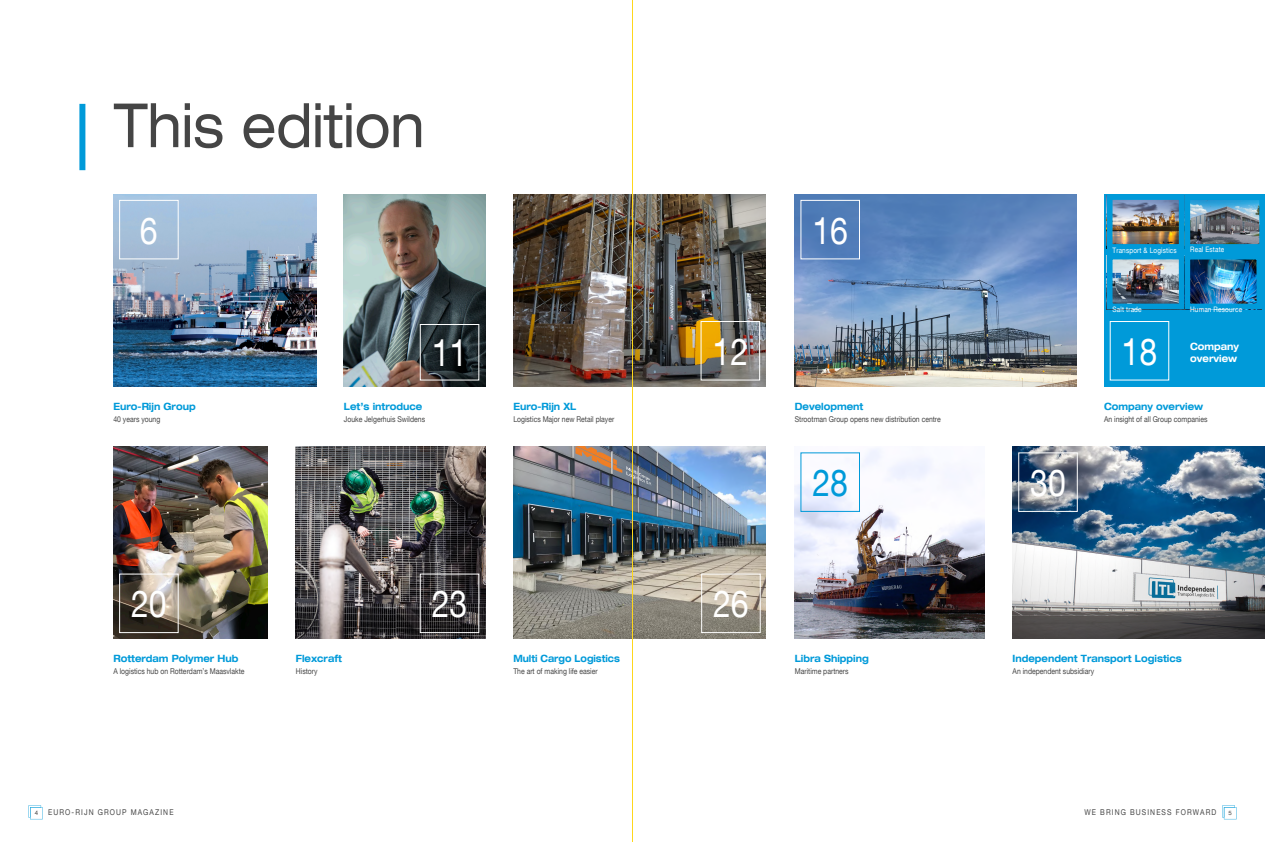
<style>
.page{position:relative;width:1265px;height:842px;background:#fff}
.page>*{position:absolute;margin:0;border:0;box-sizing:border-box;transform-origin:0 0}
.t1{font:61px "Helvetica Neue LT Regular 3";color:#454545;scale:.86 1}
.t2{font:37.5px "Helvetica Neue CE";color:#fff;scale:.86 1}
.t3{font:37.5px "Helvetica Neue CE";color:#009ad9;scale:.86 1}
.t4{font:10px "Helvetica Neue LT Bold 2";color:#009ad9;scale:.86 1}
.t5{font:10px "Helvetica Neue LT Bold 2";color:#009ad9;scale:.83 1}
.t6{font:10px "Helvetica Neue LT Bold 2";color:#fff;scale:.86 1}
.t7{font:8px "Helvetica Neue CE";color:#454545;scale:.86 1}
.t8{font:8px "Helvetica Neue CE";letter-spacing:.16em;color:#454545;scale:.86 1}
.t9{font:7.5px "Helvetica Neue CE";letter-spacing:.025em;color:#fff;scale:.86 1}
.t10{font:6px "Helvetica Neue LT Regular 3";color:#454545;scale:.86 1}
</style>
<div class="page">
<svg style="left:28px;top:805px;width:15px;height:14px"></svg>
<svg style="left:1222px;top:805px;width:14px;height:14px"></svg>
<div style="left:1103px;top:194px;width:161px;height:192px;background:#009ad9"></div>
<img style="left:113px;top:194px;width:204px;height:192px">
<img style="left:344px;top:194px;width:141px;height:192px">
<div style="left:79px;top:104px;width:6px;height:66px;background:#009ad9"></div>
<img style="left:513px;top:194px;width:252px;height:192px">
<img style="left:794px;top:194px;width:282px;height:192px">
<img style="left:113px;top:446px;width:154px;height:192px">
<img style="left:296px;top:446px;width:189px;height:192px">
<img style="left:794px;top:448px;width:190px;height:190px">
<img style="left:1012px;top:446px;width:252px;height:192px">
<div style="left:119px;top:200px;width:60px;height:59px;border:1px solid #fff"></div>
<div style="left:119px;top:574px;width:60px;height:59px;border:1px solid #fff"></div>
<div style="left:420px;top:574px;width:59px;height:59px;border:1px solid #fff"></div>
<img style="left:513px;top:446px;width:252px;height:192px">
<div style="left:701px;top:574px;width:59px;height:59px;border:1px solid #fff"></div>
<div style="left:1018px;top:452px;width:59px;height:60px;border:1px solid #fff"></div>
<div style="left:420px;top:324px;width:59px;height:57px;border:1px solid #fff"></div>
<div style="left:700px;top:321px;width:60px;height:60px;border:1px solid #fff"></div>
<hr style="left:632px;top:0;width:1px;height:842px;background:#fed71b">
<img style="left:1113px;top:201px;width:64px;height:42px">
<div style="left:1106px;top:194px;width:78px;height:56px;border:6px solid #009ad9"></div>
<img style="left:1113px;top:261px;width:141px;height:41px">
<div style="left:1106px;top:254px;width:78px;height:55px;border:6px solid #009ad9"></div>
<img style="left:1191px;top:201px;width:66px;height:42px">
<div style="left:1184px;top:194px;width:80px;height:56px;border:6px solid #009ad9"></div>
<div style="left:1184px;top:254px;width:77px;height:55px;border:6px solid #009ad9"></div>
<p class="t1" style="left:114px;top:88px;width:362px">This edition</p>
<p class="t2" style="left:140px;top:208px;width:22px">6</p>
<p class="t2" style="left:812px;top:208px;width:43px">16</p>
<p class="t9" style="left:1112px;top:246px;width:76px">Transport &amp; Logistics</p>
<p class="t9" style="left:1189px;top:245px;width:41px">Real Estate</p>
<p class="t9" style="left:1112px;top:305px;width:35px">Salt trade</p>
<p class="t9" style="left:1189px;top:304px;width:62px">Human Resource</p>
<p class="t2" style="left:431px;top:330px;width:43px">11</p>
<p class="t2" style="left:712px;top:329px;width:43px">12</p>
<p class="t2" style="left:1121px;top:329px;width:43px">18</p>
<p class="t6" style="left:1189px;top:340px;width:58px">Company</p>
<p class="t6" style="left:1189px;top:352px;width:56px">overview</p>
<p class="t4" style="left:113px;top:400px;width:97px">Euro-Rijn Group</p>
<p class="t7" style="left:113px;top:415px;width:56px">40 years young</p>
<p class="t4" style="left:344px;top:400px;width:93px">Let’s introduce</p>
<p class="t7" style="left:344px;top:415px;width:96px">Jouke Jelgerhuis Swildens</p>
<p class="t4" style="left:513px;top:400px;width:75px">Euro-Rijn XL</p>
<p class="t7" style="left:513px;top:415px;width:119px">Logistics Major new Retail player</p>
<p class="t4" style="left:794px;top:400px;width:81px">Development</p>
<p class="t7" style="left:794px;top:415px;width:171px">Strootman Group opens new distribution centre</p>
<p class="t4" style="left:1103px;top:400px;width:117px">Company overview</p>
<p class="t7" style="left:1103px;top:415px;width:122px">An insight of all Group companies</p>
<p class="t3" style="left:812px;top:460px;width:43px">28</p>
<p class="t2" style="left:1030px;top:460px;width:43px">30</p>
<p class="t2" style="left:131px;top:581px;width:43px">20</p>
<p class="t2" style="left:431px;top:581px;width:43px">23</p>
<p class="t2" style="left:713px;top:581px;width:43px">26</p>
<p class="t4" style="left:113px;top:652px;width:147px">Rotterdam Polymer Hub</p>
<p class="t7" style="left:113px;top:667px;width:154px">A logistics hub on Rotterdam’s Maasvlakte</p>
<p class="t4" style="left:296px;top:652px;width:55px">Flexcraft</p>
<p class="t7" style="left:296px;top:667px;width:27px">History</p>
<p class="t5" style="left:513px;top:652px;width:130px">Multi Cargo Logistics</p>
<p class="t7" style="left:513px;top:667px;width:100px">The art of making life easier</p>
<p class="t4" style="left:794px;top:652px;width:88px">Libra Shipping</p>
<p class="t7" style="left:794px;top:667px;width:64px">Maritime partners</p>
<p class="t4" style="left:1012px;top:652px;width:198px">Independent Transport Logistics</p>
<p class="t7" style="left:1012px;top:667px;width:96px">An independent subsidiary</p>
<p class="t10" style="left:35px;top:809px;width:5px">4</p>
<p class="t8" style="left:48px;top:807px;width:147px">EURO-RIJN GROUP MAGAZINE</p>
<p class="t8" style="left:1084px;top:807px;width:155px">WE BRING BUSINESS FORWARD</p>
<p class="t10" style="left:1228px;top:809px;width:5px">5</p>
</div>
